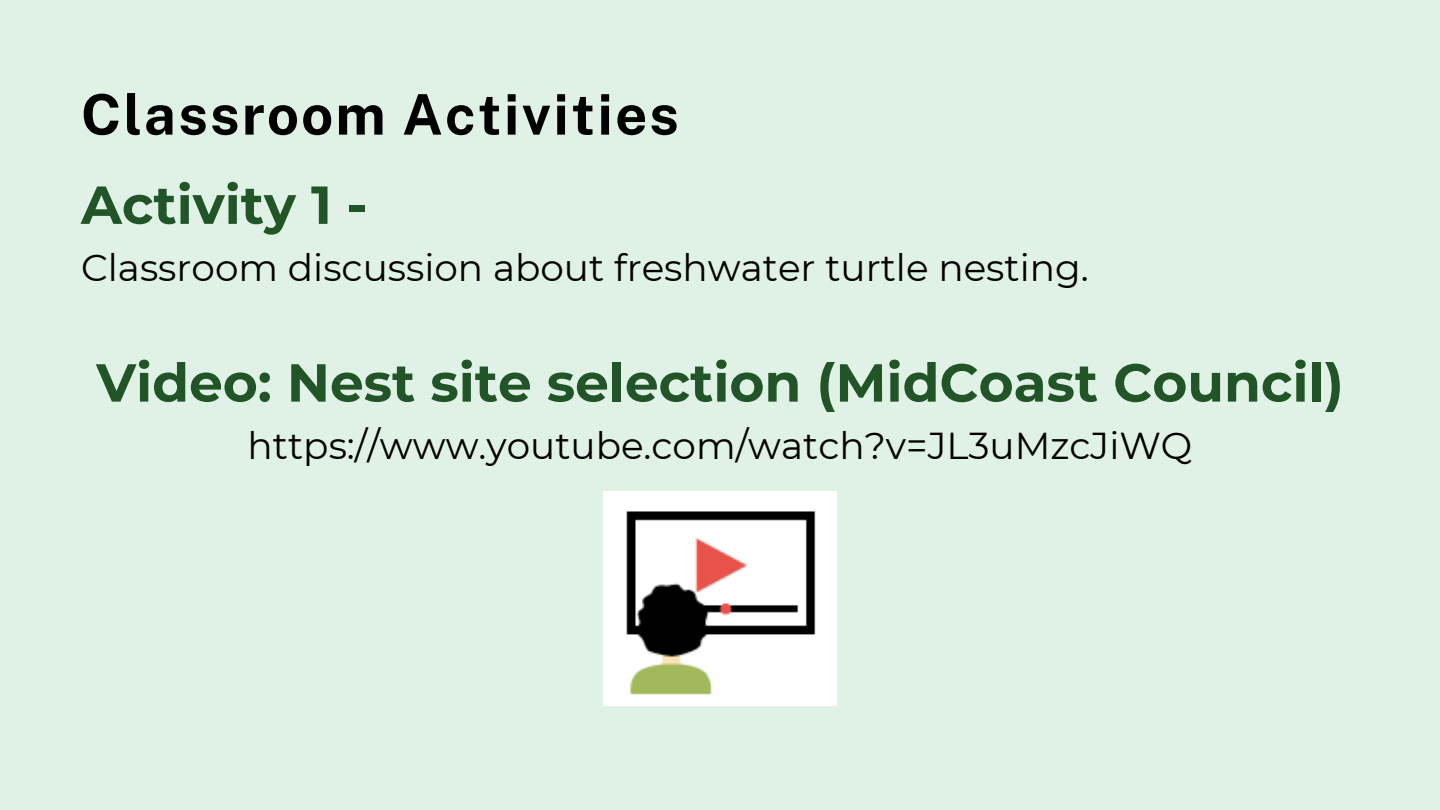
<style>
.page{position:relative;width:1440px;height:810px;background:#e0f1e5}
.page>*{position:absolute;margin:0;border:0;box-sizing:border-box;transform-origin:0 0}
.t1{font:700 56px "Public Sans";letter-spacing:.04em;color:#000}
.t2{font:700 53.4px "Montserrat";color:#215427}
.t3{font:37.4px "Montserrat";color:#000}
</style>
<div class="page">
<img style="left:604px;top:491px;width:233px;height:215px">
<p class="t1" style="left:81px;top:81px;width:599px">Classroom Activities</p>
<h1 class="t2" style="left:81px;top:172px;width:288px">Activity 1 -</h1>
<p class="t3" style="left:81px;top:245px;width:1009px">Classroom discussion about freshwater turtle nesting.</p>
<p class="t2" style="left:96px;top:350px;width:1249px">Video: Nest site selection (MidCoast Council)</p>
<p class="t3" style="left:248px;top:422px;width:946px">https://www.youtube.com/watch?v=JL3uMzcJiWQ</p>
</div>
